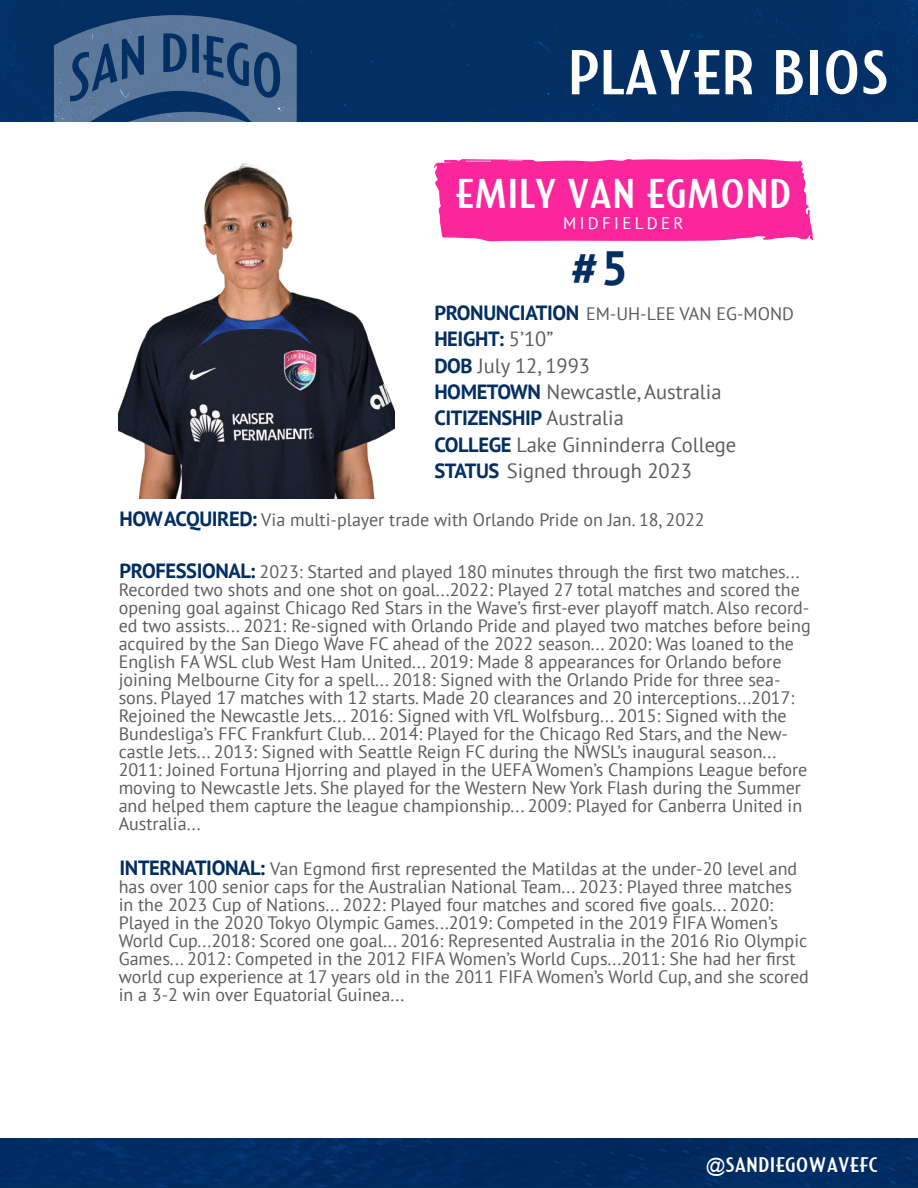
<style>
.page{position:relative;width:918px;height:1188px;background:#fff}
.page>*{position:absolute;margin:0;border:0;box-sizing:border-box;transform-origin:0 0}
.t1{font:63.3px "SDW";color:#fff}
.t2{font:700 48px "PT Sans";color:#032e61}
.t3{font:41.4px "SDW";color:#fff}
.t4{font:21px "SDW";color:#fff}
.t5{font:20.55px "PT Sans";color:#5c5c5c}
.t6{font:700 20.55px "PT Sans";letter-spacing:-.02em;color:#032e61}
.t7{font:18px/18px "PT Sans";color:#5c5c5c}
.t8{font:16.8px "PT Sans";letter-spacing:.2em;color:#fff}
.s1{font-weight:700;font-size:20.55px;color:#032e61}
.s2{font-weight:400;color:#5c5c5c}
.s3{font-weight:700;color:#032e61}
.s4{font-family:"Arial";font-size:19.5px}
</style>
<div class="page">
<div style="left:0;top:1139px;width:918px;height:49px;background:#032e61"></div>
<img style="left:0;top:0;width:918px;height:122px">
<img style="left:0;top:1139px;width:918px;height:48px">
<svg style="left:434px;top:159px;width:379px;height:83px;background:#fc34a2"></svg>
<img style="left:119px;top:163px;width:275px;height:335px">
<p class="t1" style="left:567px;top:47px;width:323px">PLAYER BIOS</p>
<p class="t3" style="left:455px;top:177px;width:338px">EMILY VAN EGMOND</p>
<p class="t8" style="left:563px;top:213px;width:122px">MIDFIELDER</p>
<p class="t2" style="left:571px;top:236px;width:58px"># 5</p>
<p class="t7" style="left:434px;top:304px;width:361px"><span class="s1">PRONUNCIATION</span> EM-UH-LEE VAN EG-MOND</p>
<p class="t6" style="left:434px;top:325px;width:120px">HEIGHT: <span class="s2">5’10”</span></p>
<p class="t5" style="left:434px;top:352px;width:157px"><span class="s3">DOB</span> July 12, 1993</p>
<p class="t5" style="left:434px;top:378px;width:289px"><span class="s3">HOMETOWN</span> Newcastle, Australia</p>
<p class="t6" style="left:434px;top:404px;width:191px">CITIZENSHIP <span class="s2">Australia</span></p>
<p class="t5" style="left:434px;top:431px;width:303px"><span class="s3">COLLEGE</span> Lake Ginninderra College</p>
<p class="t5" style="left:434px;top:458px;width:259px"><span class="s3">STATUS</span> Signed through 2023</p>
<p class="t7" style="left:120px;top:510px;width:587px"><span class="s1">HOW ACQUIRED:</span> Via multi-player trade with Orlando Pride on Jan. 18, 2022</p>
<p class="t7" style="left:119px;top:563px;width:693px"><span class="s1">PROFESSIONAL:</span> 2023: Started and played 180 minutes through the first two matches...<br>Recorded two shots and one shot on goal...2022: Played 27 total matches and scored the opening goal against Chicago Red Stars in the Wave’s first-ever playoff match. Also record&shy;ed two assists... 2021: Re-signed with Orlando Pride and played two matches before being acquired by the San Diego Wave FC ahead of the 2022 season... 2020: Was loaned to the English FA WSL club West Ham United... 2019: Made 8 appearances for Orlando before joining Melbourne City for a spell... 2018: Signed with the Orlando Pride for three sea&shy;sons. Played 17 matches with 12 starts. Made 20 clearances and 20 interceptions...2017:<br>Rejoined the Newcastle Jets... 2016: Signed with VfL Wolfsburg... 2015: Signed with the Bundesliga’s FFC Frankfurt Club... 2014: Played for the Chicago Red Stars, and the New&shy;castle Jets... 2013: Signed with Seattle Reign FC during the NWSL’s inaugural season...<br>2011: Joined Fortuna Hjorring and played in the UEFA Women’s Champions League before moving to Newcastle Jets. She played for the Western New York Flash during the Summer and helped them capture the league championship... 2009: Played for Canberra United in Australia...</p>
<p class="t7" style="left:119px;top:859px;width:692px"><span class="s1">INTERNATIONAL:</span> Van Egmond first represented the Matildas at the under-20 level and has over 100 senior caps for the Australian National Team... 2023: Played three matches in the 2023 Cup of Nations... 2022: Played four matches and scored five goals... 2020:<br>Played in the 2020 Tokyo Olympic Games...2019: Competed in the 2019 FIFA Women’s World Cup...2018: Scored one goal... 2016: Represented Australia in the 2016 Rio Olympic Games... 2012: Competed in the 2012 FIFA Women’s World Cups...2011: She had her first world cup experience at 17 years old in the 2011 FIFA Women’s World Cup, and she scored in a 3-2 win over Equatorial Guinea...</p>
<p class="t4" style="left:706px;top:1156px;width:173px"><span class="s4">@</span>SANDIEGOWAVEFC</p>
</div>
